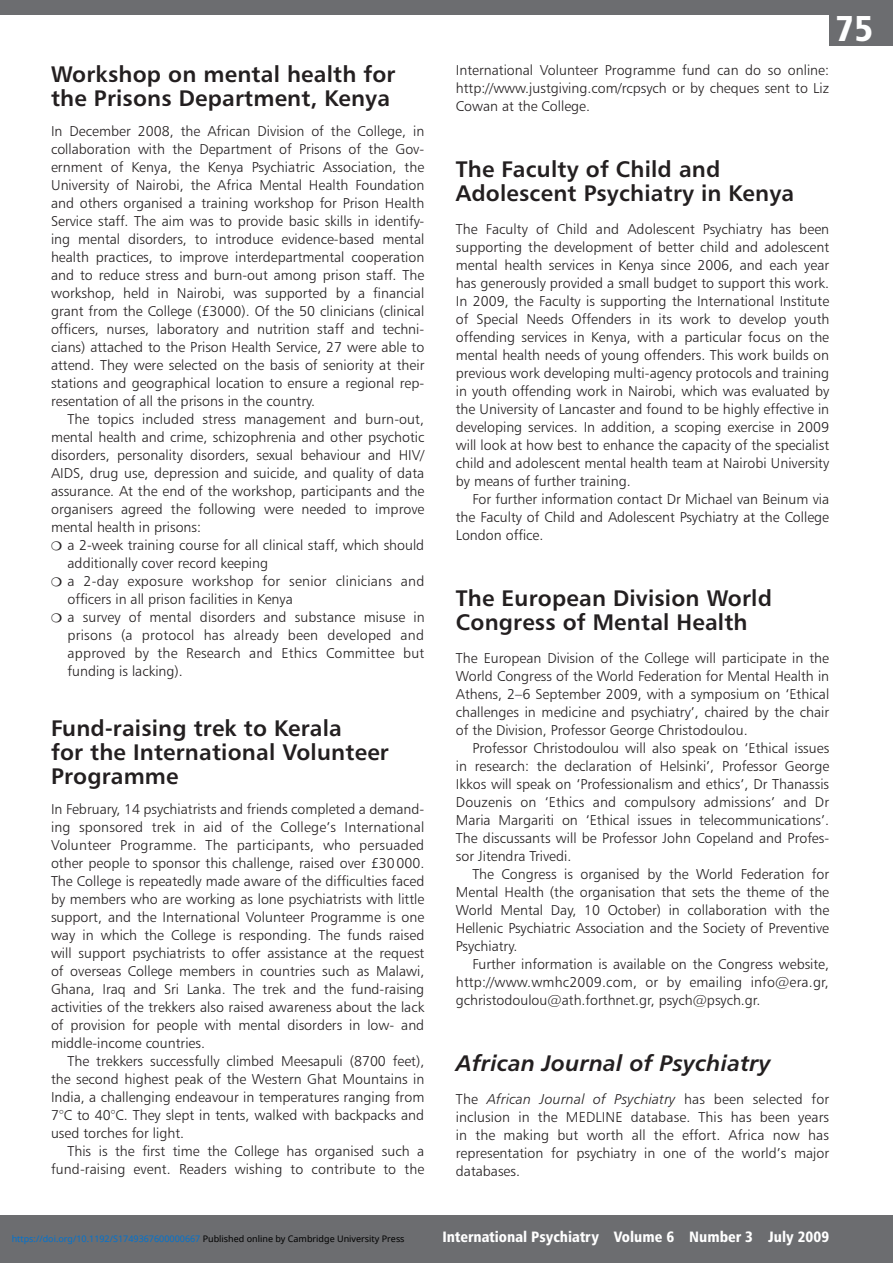
<style>
.page{position:relative;width:893px;height:1263px;background:#fff}
.page>*{position:absolute;margin:0;border:0;box-sizing:border-box;transform-origin:0 0}
.t1{font:36px "Humanist 777 BT Black Condensed B";color:#fff}
.Subhead1{font:22.5px/24px "Humanist 777 BT Bold B";letter-spacing:.01em;color:#231f20}
.Subhead1-2{font:22.5px "Humanist 777 BT Bold Italic B";letter-spacing:.01em;color:#231f20}
.t2{font:15px "Humanist 777 BT Black Condensed B";color:#fff}
.Noindent{font:14.25px/18px "Humanist 777 BT Light B";color:#231f20;text-align:justify}
.Body_text{font:14.25px/18px "Humanist 777 BT Light B";color:#231f20;text-align:justify}
.Bulleted_list{font:14.25px/18px "Humanist 777 BT Light B";color:#231f20}
.t3{font:9px "Noto Sans";color:#0172cf}
.s1{font-family:"Humanist 777 BT Light Italic B"}
.s2{color:#000}
</style>
<div class="page">
<div style="left:0;top:1215px;width:893px;height:48px;background:#6c6d70"></div>
<div style="left:829px;top:0;width:64px;height:46px;background:#6c6d70"></div>
<div style="left:0;top:0;width:893px;height:15px;background:#6c6d70"></div>
<p class="Subhead1" style="left:51px;top:62px;width:346px">Workshop on mental health for the Prisons Department, Kenya</p>
<p class="Noindent" style="left:51px;top:122px;width:375px">In December 2008, the African Division of the College, in collaboration with the Department of Prisons of the Gov&shy;ernment of Kenya, the Kenya Psychiatric Association, the University of Nairobi, the Africa Mental Health Foundation and others organised a training workshop for Prison Health Service staff. The aim was to provide basic skills in identify&shy;ing mental disorders, to introduce evidence-based mental health practices, to improve interdepartmental cooperation and to reduce stress and burn-out among prison staff. The workshop, held in Nairobi, was supported by a financial grant from the College (£3000). Of the 50 clinicians (clinical officers, nurses, laboratory and nutrition staff and techni&shy;cians) attached to the Prison Health Service, 27 were able to attend. They were selected on the basis of seniority at their stations and geographical location to ensure a regional rep&shy;resentation of all the prisons in the country.</p>
<p class="Body_text" style="left:51px;top:410px;width:375px;text-indent:16px">The topics included stress management and burn-out, mental health and crime, schizophrenia and other psychotic disorders, personality disorders, sexual behaviour and HIV/ AIDS, drug use, depression and suicide, and quality of data assurance. At the end of the workshop, participants and the organisers agreed the following were needed to improve mental health in prisons:</p>
<p class="Bulleted_list" style="left:68px;top:536px;width:358px">a 2-week training course for all clinical staff, which should additionally cover record keeping</p>
<p class="Bulleted_list" style="left:68px;top:572px;width:358px">a 2-day exposure workshop for senior clinicians and officers in all prison facilities in Kenya</p>
<p class="Bulleted_list" style="left:68px;top:608px;width:359px;text-align:justify">a survey of mental disorders and substance misuse in prisons (a protocol has already been developed and approved by the Research and Ethics Committee but funding is lacking).</p>
<p class="Subhead1" style="left:51px;top:716px;width:339px">Fund-raising trek to Kerala<br>for the International Volunteer<br>Programme</p>
<p class="Noindent" style="left:51px;top:800px;width:375px">In February, 14 psychiatrists and friends completed a demand&shy;ing sponsored trek in aid of the College’s International Volunteer Programme. The participants, who persuaded other people to sponsor this challenge, raised over £30000.<br>The College is repeatedly made aware of the difficulties faced by members who are working as lone psychiatrists with little support, and the International Volunteer Programme is one way in which the College is responding. The funds raised will support psychiatrists to offer assistance at the request of overseas College members in countries such as Malawi, Ghana, Iraq and Sri Lanka. The trek and the fund-raising activities of the trekkers also raised awareness about the lack of provision for people with mental disorders in low- and middle-income countries.</p>
<p class="Body_text" style="left:51px;top:1052px;width:375px;text-indent:16px">The trekkers successfully climbed Meesapuli (8700 feet), the second highest peak of the Western Ghat Mountains in India, a challenging endeavour in temperatures ranging from 7°C to 40°C. They slept in tents, walked with backpacks and used torches for light.</p>
<p class="Body_text" style="left:51px;top:1142px;width:375px;text-align:right">This is the first time the College has organised such a fund-raising event. Readers wishing to contribute to the</p>
<h1 class="t1" style="left:836px;top:6px;width:39px">75</h1>
<p class="Body_text" style="left:456px;top:60px;width:375px">International Volunteer Programme fund can do so online: http://www.justgiving.com/rcpsych or by cheques sent to Liz Cowan at the College.</p>
<p class="Subhead1" style="left:456px;top:156px;width:340px">The Faculty of Child and<br>Adolescent Psychiatry in Kenya</p>
<p class="Noindent" style="left:456px;top:219px;width:375px">The Faculty of Child and Adolescent Psychiatry has been supporting the development of better child and adolescent mental health services in Kenya since 2006, and each year has generously provided a small budget to support this work.<br>In 2009, the Faculty is supporting the International Institute of Special Needs Offenders in its work to develop youth offending services in Kenya, with a particular focus on the mental health needs of young offenders. This work builds on previous work developing multi-agency protocols and training in youth offending work in Nairobi, which was evaluated by the University of Lancaster and found to be highly effective in developing services. In addition, a scoping exercise in 2009 will look at how best to enhance the capacity of the specialist child and adolescent mental health team at Nairobi University by means of further training.</p>
<p class="Body_text" style="left:456px;top:489px;width:375px;text-indent:16px">For further information contact Dr Michael van Beinum via the Faculty of Child and Adolescent Psychiatry at the College London office.</p>
<p class="Subhead1" style="left:456px;top:585px;width:318px">The European Division World<br>Congress of Mental Health</p>
<p class="Noindent" style="left:456px;top:648px;width:375px">The European Division of the College will participate in the World Congress of the World Federation for Mental Health in Athens, 2–6 September 2009, with a symposium on ‘Ethical challenges in medicine and psychiatry’, chaired by the chair of the Division, Professor George Christodoulou.</p>
<p class="Body_text" style="left:456px;top:738px;width:375px;text-indent:16px">Professor Christodoulou will also speak on ‘Ethical issues in research: the declaration of Helsinki’, Professor George Ikkos will speak on ‘Professionalism and ethics’, Dr Thanassis Douzenis on ‘Ethics and compulsory admissions’ and Dr Maria Margariti on ‘Ethical issues in telecommunications’.<br>The discussants will be Professor John Copeland and Profes&shy;sor Jitendra Trivedi.</p>
<p class="Body_text" style="left:456px;top:864px;width:375px;text-indent:16px">The Congress is organised by the World Federation for Mental Health (the organisation that sets the theme of the World Mental Day, 10 October) in collaboration with the Hellenic Psychiatric Association and the Society of Preventive Psychiatry.</p>
<p class="Body_text" style="left:456px;top:954px;width:375px;text-indent:16px">Further information is available on the Congress website, http://www.wmhc2009.com, or by emailing info@era.gr, gchristodoulou@ath.forthnet.gr, psych@psych.gr.</p>
<p class="Subhead1-2" style="left:456px;top:1048px;width:317px">African Journal of Psychiatry</p>
<p class="Noindent" style="left:456px;top:1089px;width:375px">The <span class="s1">African Journal of Psychiatry</span> has been selected for inclusion in the MEDLINE database. This has been years in the making but worth all the effort. Africa now has representation for psychiatry in one of the world’s major databases.</p>
<p class="t3" style="left:12px;top:1232px;width:394px">https://doi.org/10.1192/S1749367600000667 <span class="s2">Published online by Cambridge University Press</span></p>
<p class="t2" style="left:442px;top:1227px;width:388px">International Psychiatry Volume 6 Number 3 July 2009</p>
</div>
